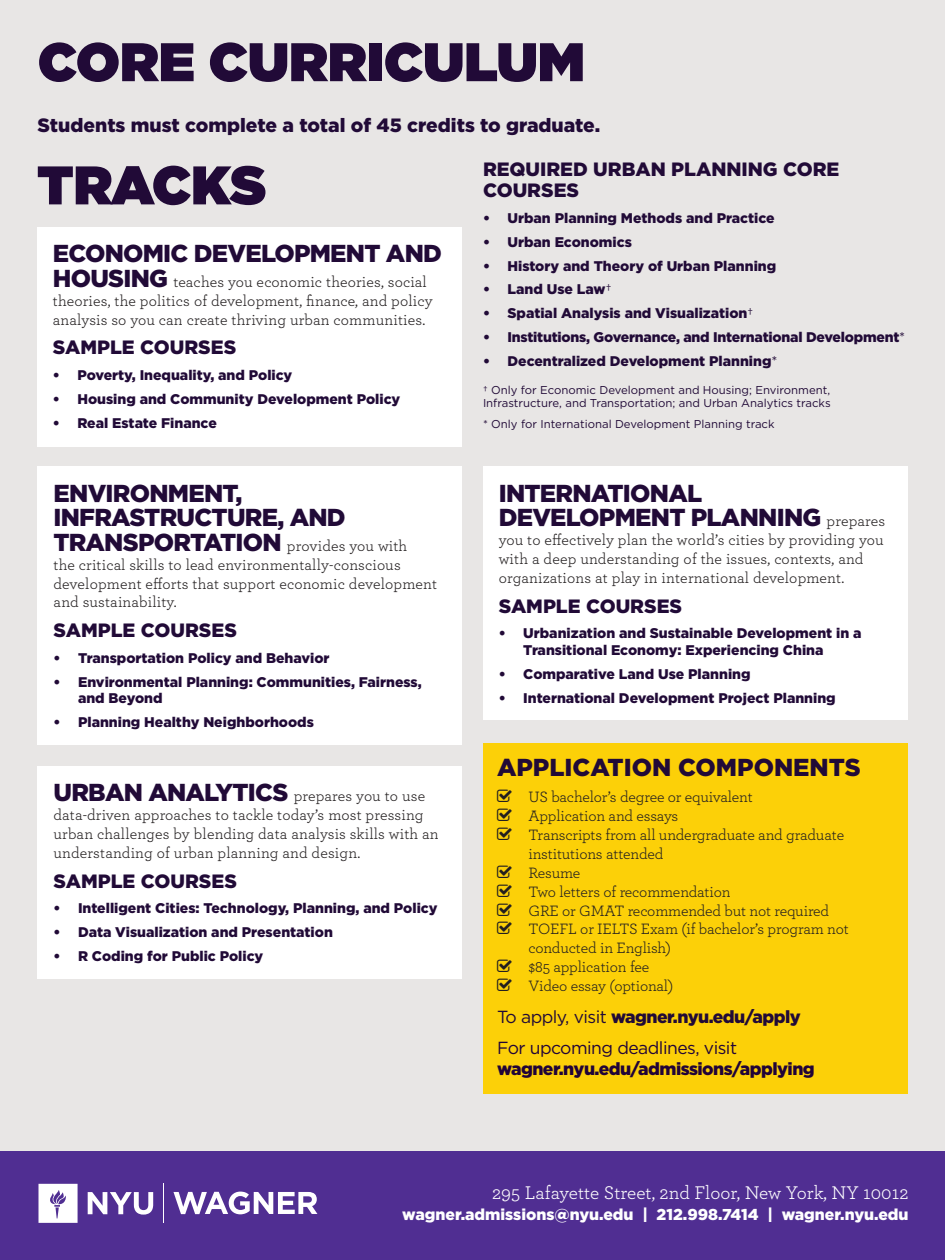
<style>
.page{position:relative;width:945px;height:1260px;background:#fff}
.page>*{position:absolute;margin:0;border:0;box-sizing:border-box;transform-origin:0 0}
.Headline_1{font:900 54.25px "Gotham";color:#210a37}
.Body_2{font:900 24.5px/24.5px "Gotham";letter-spacing:-.03em;color:#210a37}
.Body_2-2{font:900 24.5px "Gotham";color:#210a37}
.Subhead_2{font:900 19.25px/21px "Gotham";color:#210a37}
.notes_2{font:19.25px "Archer";color:#fff}
.subhead_3{font:900 17.5px/21px "Gotham";letter-spacing:-.03em;color:#210338}
.subhead_3-2{font:900 17.5px "Gotham";letter-spacing:-.03em;color:#210a37}
.Body_2-3{font:15.75px/18.9px "Archer";color:#231f20}
.notes_2-2{font:900 15.75px "Gotham";color:#fff}
.t1{font:900 14px/16.8px "Gotham";color:#210a37}
.notes{font:11.38px/13.7px "Gotham";color:#210a37}
.s1{font-family:"Gotham";font-weight:900;font-size:24.5px;color:#210a37}
.s2{font-weight:400}
.s3{font-family:"Archer";font-weight:400;font-size:15.75px;color:#231f20}
</style>
<div class="page">
<div style="left:0;top:0;width:945px;height:1254px;background:#e8e6e5"></div>
<div style="left:483px;top:743px;width:424px;height:350px;background:#fcd008"></div>
<div style="left:0;top:1152px;width:945px;height:108px;background:#502e92"></div>
<div style="left:37px;top:227px;width:424px;height:219px;background:#fff"></div>
<div style="left:38px;top:766px;width:424px;height:213px;background:#fff"></div>
<div style="left:38px;top:466px;width:424px;height:279px;background:#fff"></div>
<svg style="left:173px;top:1192px;width:144px;height:22px"></svg>
<hr style="left:163px;top:1184px;width:1px;height:39px;background:#fff">
<svg style="left:88px;top:1192px;width:65px;height:23px"></svg>
<svg style="left:39px;top:1184px;width:39px;height:39px;background:#ebe7f2"></svg>
<div style="left:483px;top:466px;width:424px;height:254px;background:#fff"></div>
<h1 class="Headline_1" style="left:38px;top:23px;width:549px">CORE CURRICULUM</h1>
<h3 class="Subhead_2" style="left:38px;top:114px;width:564px">Students must complete a total of 45 credits to graduate.</h3>
<h1 class="Headline_1" style="left:37px;top:146px;width:231px">TRACKS</h1>
<p class="Body_2" style="left:53px;top:241px;width:391px">ECONOMIC DEVELOPMENT AND</p>
<p class="Body_2-3" style="left:53px;top:271px;width:381px"><span class="s1">HOUSING</span> teaches you economic theories, social theories, the politics of development, finance, and policy analysis so you can create thriving urban communities.</p>
<h3 class="Subhead_2" style="left:53px;top:337px;width:185px">SAMPLE COURSES</h3>
<p class="t1" style="left:53px;top:366px;width:241px">• Poverty, Inequality, and Policy</p>
<p class="t1" style="left:53px;top:390px;width:349px">• Housing and Community Development Policy</p>
<p class="t1" style="left:53px;top:414px;width:166px">• Real Estate Finance</p>
<p class="Body_2" style="left:54px;top:481px;width:294px">ENVIRONMENT,<br>INFRASTRUCTURE, AND</p>
<p class="Body_2-3" style="left:54px;top:535px;width:385px"><span class="s1">TRANSPORTATION</span> provides you with<br>the critical skills to lead environmentally-conscious development efforts that support economic development and sustainability.</p>
<h3 class="Subhead_2" style="left:54px;top:620px;width:185px">SAMPLE COURSES</h3>
<p class="t1" style="left:54px;top:649px;width:278px">• Transportation Policy and Behavior</p>
<p class="t1" style="left:78px;top:673px;width:345px;text-indent:-24px">• Environmental Planning: Communities, Fairness, and Beyond</p>
<p class="t1" style="left:54px;top:714px;width:262px">• Planning Healthy Neighborhoods</p>
<p class="Body_2-3" style="left:54px;top:786px;width:387px"><span class="s1">URBAN ANALYTICS</span> prepares you to use data-driven approaches to tackle today’s most pressing urban challenges by blending data analysis skills with an understanding of urban planning and design.</p>
<h3 class="Subhead_2" style="left:54px;top:870px;width:185px">SAMPLE COURSES</h3>
<p class="t1" style="left:54px;top:900px;width:385px">• Intelligent Cities: Technology, Planning, and Policy</p>
<p class="t1" style="left:54px;top:924px;width:281px">• Data Visualization and Presentation</p>
<p class="t1" style="left:54px;top:947px;width:211px">• R Coding for Public Policy</p>
<h3 class="Subhead_2" style="left:483px;top:159px;width:358px">REQUIRED URBAN PLANNING CORE<br>COURSES</h3>
<p class="t1" style="left:483px;top:209px;width:293px">• Urban Planning Methods and Practice</p>
<p class="t1" style="left:483px;top:233px;width:150px">• Urban Economics</p>
<p class="t1" style="left:483px;top:257px;width:295px">• History and Theory of Urban Planning</p>
<p class="t1" style="left:483px;top:281px;width:130px">• Land Use Law<span class="s2">†</span></p>
<p class="t1" style="left:483px;top:305px;width:272px">• Spatial Analysis and Visualization<span class="s2">†</span></p>
<p class="t1" style="left:483px;top:328px;width:424px">• Institutions, Governance, and International Development<span class="s2">*</span></p>
<p class="t1" style="left:483px;top:352px;width:296px">• Decentralized Development Planning<span class="s2">*</span></p>
<p class="notes" style="left:483px;top:383px;width:349px">† Only for Economic Development and Housing; Environment,<br>Infrastructure, and Transportation; and Urban Analytics tracks</p>
<p class="notes" style="left:483px;top:417px;width:293px">* Only for International Development Planning track</p>
<p class="Body_2" style="left:499px;top:481px;width:388px">INTERNATIONAL<br>DEVELOPMENT PLANNING <span class="s3">prepares</span></p>
<p class="Body_2-3" style="left:499px;top:530px;width:387px">you to effectively plan the world’s cities by providing you with a deep understanding of the issues, contexts, and organizations at play in international development.</p>
<h3 class="Subhead_2" style="left:499px;top:595px;width:185px">SAMPLE COURSES</h3>
<p class="t1" style="left:523px;top:625px;width:340px;text-indent:-24px">• Urbanization and Sustainable Development in a<br>Transitional Economy: Experiencing China</p>
<p class="t1" style="left:499px;top:665px;width:253px">• Comparative Land Use Planning</p>
<p class="t1" style="left:499px;top:689px;width:338px">• International Development Project Planning</p>
<p class="Body_2-2" style="left:497px;top:751px;width:365px">APPLICATION COMPONENTS</p>
<p class="Body_2-3" style="left:528px;top:787px;width:226px">US bachelor’s degree or equivalent</p>
<p class="Body_2-3" style="left:528px;top:806px;width:151px">Application and essays</p>
<p class="Body_2-3" style="left:528px;top:825px;width:317px">Transcripts from all undergraduate and graduate institutions attended</p>
<p class="Body_2-3" style="left:528px;top:862px;width:53px">Resume</p>
<p class="Body_2-3" style="left:528px;top:881px;width:204px">Two letters of recommendation</p>
<p class="Body_2-3" style="left:528px;top:900px;width:302px">GRE or GMAT recommended but not required</p>
<p class="Body_2-3" style="left:528px;top:919px;width:322px">TOEFL or IELTS Exam (if bachelor’s program not conducted in English)</p>
<p class="Body_2-3" style="left:528px;top:957px;width:122px">$85 application fee</p>
<p class="Body_2-3" style="left:528px;top:976px;width:146px">Video essay (optional)</p>
<h3 class="subhead_3-2" style="left:497px;top:1004px;width:305px"><span class="s2">To apply, visit</span> wagner.nyu.edu/apply</h3>
<h3 class="subhead_3" style="left:497px;top:1037px;width:319px"><span class="s2">For upcoming deadlines, visit </span>wagner.nyu.edu/admissions/applying</h3>
<p class="notes_2" style="left:492px;top:1180px;width:418px">295 Lafayette Street, 2nd Floor, New York, NY 10012</p>
<p class="notes_2-2" style="left:402px;top:1204px;width:508px">wagner.admissions@nyu.edu | 212.998.7414 | wagner.nyu.edu</p>
</div>
